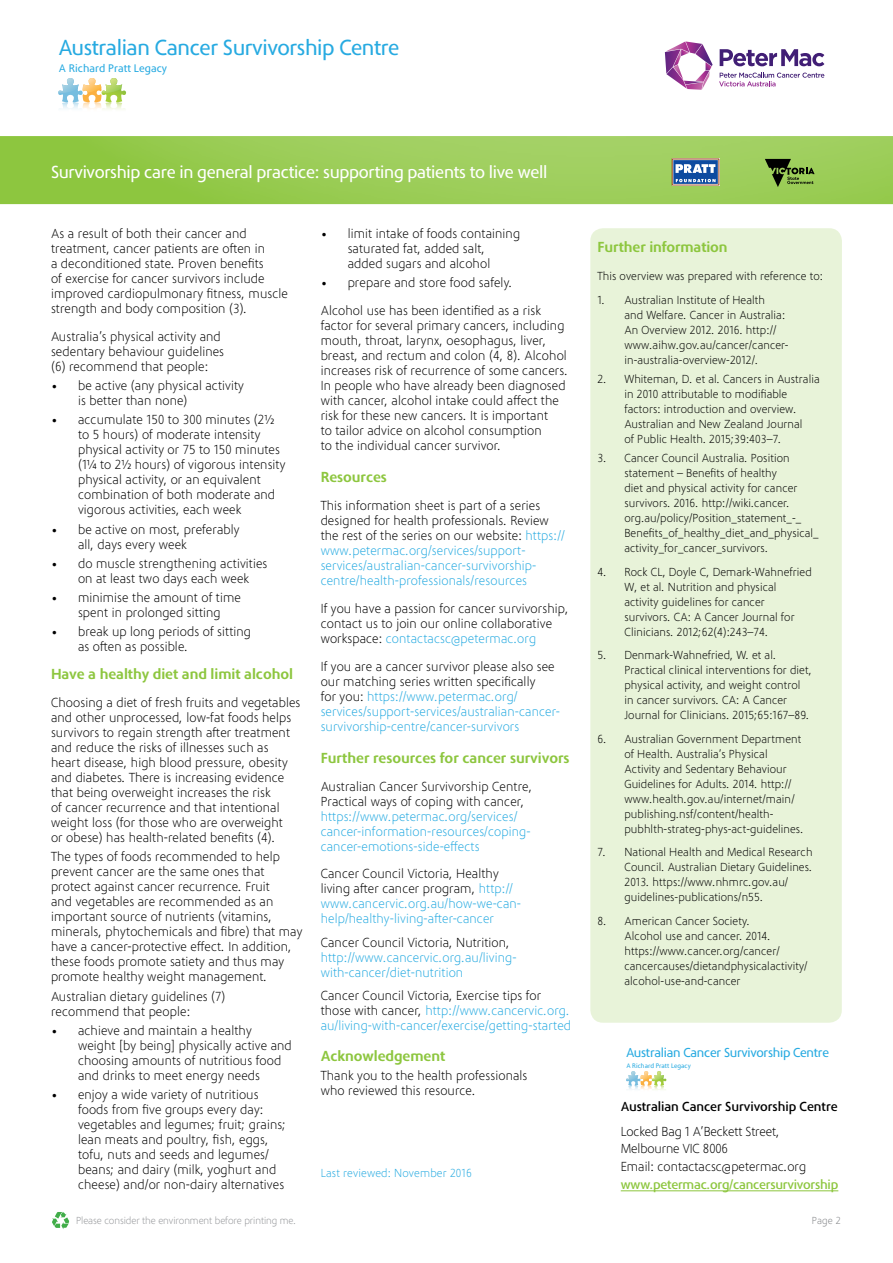
<style>
.page{position:relative;width:893px;height:1263px;background:#fff}
.page>*{position:absolute;margin:0;border:0;box-sizing:border-box;transform-origin:0 0}
.t1{font:22.5px "Phoenica";letter-spacing:-.02em;color:#27aae1}
.t2{font:18px "Phoenica";letter-spacing:-.02em;color:#fff}
.t3{font:700 15px "Phoenica";letter-spacing:-.005em;color:#8dc63f}
.t4{font:300 13.5px/15px "Phoenica";letter-spacing:-.005em;color:#000}
.t5{font:300 13.5px/15px "Phoenica";letter-spacing:-.005em;color:#27aae1}
.t6{font:500 13.5px "Phoenica";letter-spacing:-.02em;color:#8dc63f}
.t7{font:500 13.5px "Phoenica";letter-spacing:-.005em;color:#000}
.t8{font:13.35px "Phoenica";letter-spacing:-.02em;color:#27aae1}
.t9{font:300 12px/15px "Phoenica";letter-spacing:-.005em;color:#000}
.t10{font:300 12px "Phoenica";color:#27aae1}
.t11{font:11.25px "Phoenica";color:#27aae1}
.t12{font:300 10.5px "Phoenica";letter-spacing:-.02em;color:#939598}
.t13{font:300 10.5px "Phoenica";color:#808285}
.t14{font:6.75px "Phoenica";color:#27aae1}
.s1{color:#000}
.s2{color:#27aae1}
</style>
<div class="page">
<svg style="left:0;top:136px;width:893px;height:68px;background:#99cc54"></svg>
<svg style="left:720px;top:49px;width:104px;height:17px"></svg>
<svg style="left:719px;top:72px;width:105px;height:14px"></svg>
<svg style="left:665px;top:41px;width:48px;height:49px"></svg>
<svg style="left:765px;top:159px;width:50px;height:28px"></svg>
<svg style="left:672px;top:158px;width:47px;height:27px"></svg>
<svg style="left:58px;top:78px;width:68px;height:32px"></svg>
<svg style="left:52px;top:1212px;width:17px;height:17px"></svg>
<div style="left:590px;top:228px;width:252px;height:795px;background:#e8f3d9;border-radius:13px"></div>
<svg style="left:626px;top:1071px;width:40px;height:19px"></svg>
<hr style="left:621px;top:1190px;width:217px;height:1px;background:#8dc63f">
<h1 class="t1" style="left:58px;top:35px;width:343px">Australian Cancer Survivorship Centre</h1>
<p class="t11" style="left:59px;top:62px;width:110px">A Richard Pratt Legacy</p>
<h2 class="t2" style="left:51px;top:162px;width:498px">Survivorship care in general practice: supporting patients to live well</h2>
<p class="t4" style="left:51px;top:226px;width:239px">As a result of both their cancer and treatment, cancer patients are often in<br>a deconditioned state. Proven benefits<br>of exercise for cancer survivors include improved cardiopulmonary fitness, muscle strength and body composition (3).</p>
<p class="t4" style="left:51px;top:329px;width:175px">Australia’s physical activity and sedentary behaviour guidelines (6) recommend that people:</p>
<p class="t4" style="left:78px;top:378px;width:168px;text-indent:-27px">• be active (any physical activity is better than none)</p>
<p class="t4" style="left:78px;top:412px;width:209px;text-indent:-27px">• accumulate 150 to 300 minutes (2½ to 5 hours) of moderate intensity physical activity or 75 to 150 minutes (1¼ to 2½ hours) of vigorous intensity physical activity, or an equivalent combination of both moderate and vigorous activities, each week</p>
<p class="t4" style="left:78px;top:522px;width:163px;text-indent:-27px">• be active on most, preferably all, days every week</p>
<p class="t4" style="left:78px;top:556px;width:191px;text-indent:-27px">• do muscle strengthening activities on at least two days each week</p>
<p class="t4" style="left:51px;top:590px;width:192px;text-align:center">• minimise the amount of time spent in prolonged sitting</p>
<p class="t4" style="left:78px;top:624px;width:175px;text-indent:-27px">• break up long periods of sitting as often as possible.</p>
<p class="t3" style="left:51px;top:666px;width:244px">Have a healthy diet and limit alcohol</p>
<p class="t4" style="left:51px;top:695px;width:251px">Choosing a diet of fresh fruits and vegetables and other unprocessed, low-fat foods helps survivors to regain strength after treatment and reduce the risks of illnesses such as heart disease, high blood pressure, obesity and diabetes. There is increasing evidence that being overweight increases the risk<br>of cancer recurrence and that intentional weight loss (for those who are overweight<br>or obese) has health-related benefits (4).</p>
<p class="t4" style="left:51px;top:849px;width:253px">The types of foods recommended to help prevent cancer are the same ones that protect against cancer recurrence. Fruit<br>and vegetables are recommended as an important source of nutrients (vitamins, minerals, phytochemicals and fibre) that may have a cancer-protective effect. In addition, these foods promote satiety and thus may promote healthy weight management.</p>
<p class="t4" style="left:51px;top:989px;width:176px">Australian dietary guidelines (7) recommend that people:</p>
<p class="t4" style="left:78px;top:1023px;width:215px;text-indent:-27px">• achieve and maintain a healthy weight [by being] physically active and choosing amounts of nutritious food and drinks to meet energy needs</p>
<p class="t4" style="left:78px;top:1087px;width:210px;text-indent:-27px">• enjoy a wide variety of nutritious foods from five groups every day: vegetables and legumes; fruit; grains; lean meats and poultry, fish, eggs, tofu, nuts and seeds and legumes/ beans; and dairy (milk, yoghurt and cheese) and/or non-dairy alternatives</p>
<p class="t4" style="left:321px;top:226px;width:201px;text-align:center">• limit intake of foods containing saturated fat, added salt,<br>added sugars and alcohol</p>
<p class="t4" style="left:321px;top:269px;width:222px;line-height:27.8px">• prepare and store food safely.<br>Alcohol use has been identified as a risk</p>
<p class="t4" style="left:321px;top:318px;width:249px">factor for several primary cancers, including mouth, throat, larynx, oesophagus, liver, breast, and rectum and colon (4, 8). Alcohol increases risk of recurrence of some cancers.<br>In people who have already been diagnosed with cancer, alcohol intake could affect the risk for these new cancers. It is important<br>to tailor advice on alcohol consumption<br>to the individual cancer survivor.</p>
<p class="t3" style="left:321px;top:469px;width:68px">Resources</p>
<p class="t5" style="left:321px;top:498px;width:246px"><span class="s1">This information sheet is part of a series designed for health professionals. Review the rest of the series on our website:</span> https:// www.petermac.org/services/support&shy;services/australian-cancer-survivorship&shy;centre/health-professionals/resources</p>
<p class="t4" style="left:321px;top:601px;width:250px">If you have a passion for cancer survivorship, contact us to join our online collaborative workspace: <span class="s2">contactacsc@petermac.org</span></p>
<p class="t5" style="left:321px;top:659px;width:241px"><span class="s1">If you are a cancer survivor please also see our matching series written specifically<br>for you:</span> https://www.petermac.org/ services/support-services/australian-cancer&shy;survivorship-centre/cancer-survivors</p>
<p class="t3" style="left:321px;top:749px;width:250px">Further resources for cancer survivors</p>
<p class="t4" style="left:321px;top:779px;width:213px">Australian Cancer Survivorship Centre,<br>Practical ways of coping with cancer,</p>
<p class="t5" style="left:321px;top:809px;width:212px">https://www.petermac.org/services/ cancer-information-resources/coping&shy;cancer-emotions-side-effects</p>
<p class="t5" style="left:321px;top:867px;width:202px"><span class="s1">Cancer Council Victoria, Healthy living after cancer program,</span> http:// www.cancervic.org.au/how-we-can&shy;help/healthy-living-after-cancer</p>
<p class="t4" style="left:321px;top:935px;width:191px">Cancer Council Victoria, Nutrition,</p>
<p class="t5" style="left:321px;top:950px;width:198px">http://www.cancervic.org.au/living&shy;with-cancer/diet-nutrition</p>
<p class="t5" style="left:321px;top:989px;width:252px"><span class="s1">Cancer Council Victoria, Exercise tips for those with cancer,</span> http://www.cancervic.org. au/living-with-cancer/exercise/getting-started</p>
<p class="t3" style="left:321px;top:1047px;width:126px">Acknowledgement</p>
<p class="t4" style="left:321px;top:1069px;width:208px">Thank you to the health professionals who reviewed this resource.</p>
<p class="t10" style="left:321px;top:1166px;width:153px">Last reviewed: November 2016</p>
<p class="t3" style="left:597px;top:239px;width:132px">Further information</p>
<p class="t9" style="left:597px;top:269px;width:227px">This overview was prepared with reference to:</p>
<p class="t9" style="left:624px;top:292px;width:166px;text-indent:-27px">1. Australian Institute of Health<br>and Welfare. Cancer in Australia:<br>An Overview 2012. 2016. http:// www.aihw.gov.au/cancer/cancer&shy;in-australia-overview-2012/.</p>
<p class="t9" style="left:624px;top:371px;width:197px;text-indent:-27px">2. Whiteman, D. et al. Cancers in Australia in 2010 attributable to modifiable factors: introduction and overview.<br>Australian and New Zealand Journal<br>of Public Health. 2015;39:403–7.</p>
<p class="t9" style="left:624px;top:451px;width:196px;text-indent:-27px">3. Cancer Council Australia. Position statement – Benefits of healthy<br>diet and physical activity for cancer survivors. 2016. http://wiki.cancer. org.au/policy/Position_statement_-_ Benefits_of_healthy_diet_and_physical_ activity_for_cancer_survivors.</p>
<p class="t9" style="left:624px;top:564px;width:189px;text-indent:-27px">4. Rock CL, Doyle C, Demark-Wahnefried W, et al. Nutrition and physical activity guidelines for cancer survivors. CA: A Cancer Journal for Clinicians. 2012;62(4):243–74.</p>
<p class="t9" style="left:624px;top:648px;width:189px;text-indent:-27px">5. Denmark-Wahnefried, W. et al.<br>Practical clinical interventions for diet, physical activity, and weight control in cancer survivors. CA: A Cancer Journal for Clinicians. 2015;65:167–89.</p>
<p class="t9" style="left:624px;top:731px;width:181px;text-indent:-27px">6. Australian Government Department of Health. Australia’s Physical Activity and Sedentary Behaviour Guidelines for Adults. 2014. http:// www.health.gov.au/internet/main/ publishing.nsf/content/health&shy;pubhlth-strateg-phys-act-guidelines.</p>
<p class="t9" style="left:624px;top:845px;width:190px;text-indent:-27px">7. National Health and Medical Research Council. Australian Dietary Guidelines.<br>2013. https://www.nhmrc.gov.au/ guidelines-publications/n55.</p>
<p class="t9" style="left:624px;top:913px;width:185px;text-indent:-27px">8. American Cancer Society.<br>Alcohol use and cancer. 2014. https://www.cancer.org/cancer/ cancercauses/dietandphysicalactivity/ alcohol-use-and-cancer</p>
<p class="t8" style="left:626px;top:1045px;width:204px">Australian Cancer Survivorship Centre</p>
<p class="t14" style="left:626px;top:1061px;width:66px">A Richard Pratt Legacy</p>
<p class="t7" style="left:621px;top:1099px;width:218px">Australian Cancer Survivorship Centre</p>
<p class="t4" style="left:621px;top:1123px;width:161px;line-height:16.5px">Locked Bag 1 A’Beckett Street,<br>Melbourne VIC 8006</p>
<p class="t4" style="left:621px;top:1159px;width:187px">Email: contactacsc@petermac.org</p>
<p class="t6" style="left:621px;top:1176px;width:219px">www.petermac.org/cancersurvivorship</p>
<p class="t12" style="left:76px;top:1215px;width:222px">Please consider the environment before printing me.</p>
<p class="t13" style="left:812px;top:1215px;width:31px">Page 2</p>
</div>
